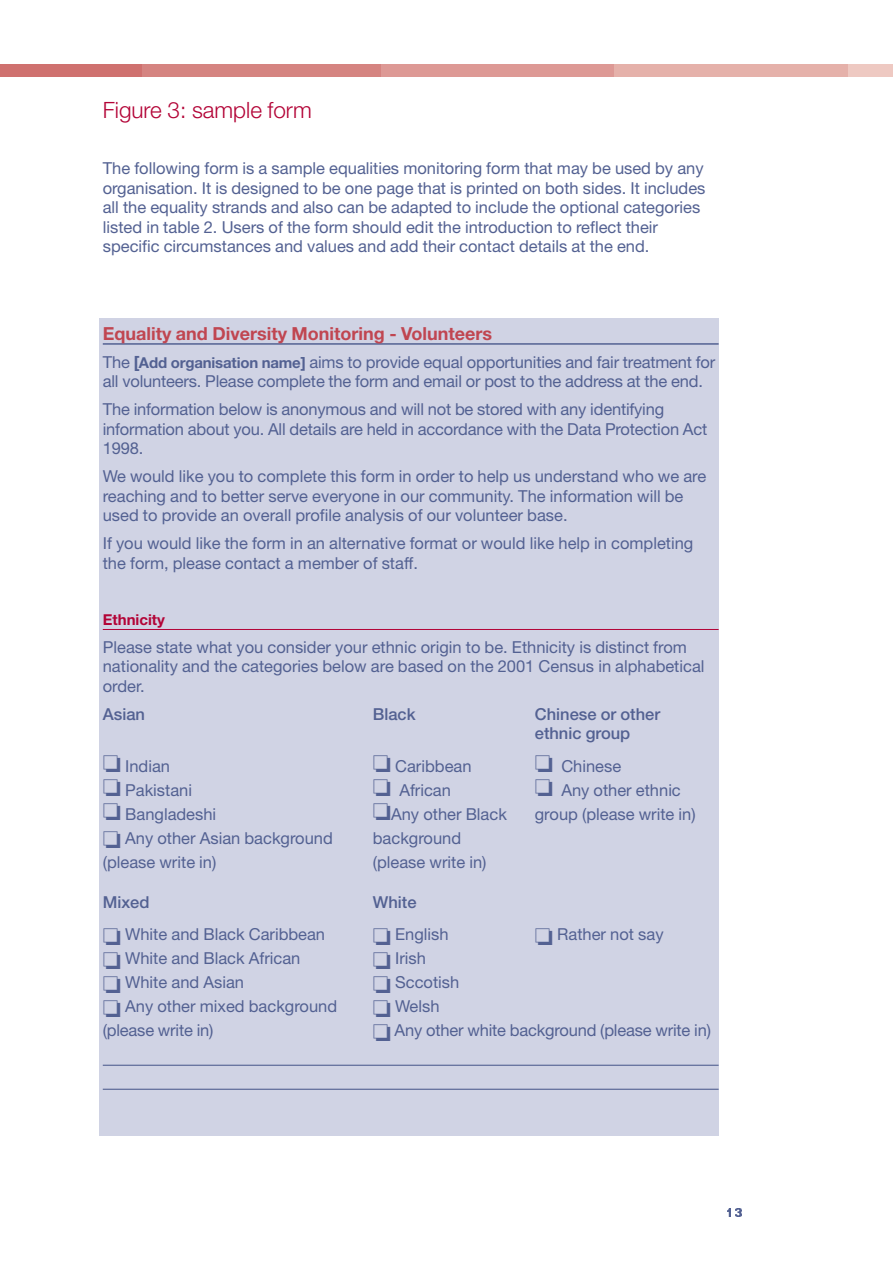
<style>
.page{position:relative;width:893px;height:1263px;background:#fff}
.page>*{position:absolute;margin:0;border:0;box-sizing:border-box;transform-origin:0 0}
.t1{font:300 22.5px "Helvetica Neue";color:#b30437}
.t2{font:700 18px "Helvetica Neue";color:#c04651}
.t3{font:16.5px/19.5px "Helvetica Neue";color:#536192}
.t4{font:500 16.5px/19.5px "Helvetica Neue";color:#536192}
.t5{font:700 15px "Helvetica Neue";color:#b30437}
.s1{font-weight:700}
.s2{font-weight:700;font-size:15px}
</style>
<div class="page">
<div style="left:99px;top:318px;width:620px;height:817px;background:#d0d3e4"></div>
<hr style="left:103px;top:343px;width:616px;height:2px;background:#536192">
<hr style="left:103px;top:629px;width:616px;height:1px;background:#b30437">
<hr style="left:103px;top:1065px;width:616px;height:1px;background:#536192">
<hr style="left:103px;top:1089px;width:616px;height:1px;background:#536192">
<div style="left:844px;top:64px;width:49px;height:13px;background:#eec9c2"></div>
<div style="left:0;top:64px;width:145px;height:13px;background:#cf716f"></div>
<div style="left:142px;top:64px;width:241px;height:13px;background:#d58481"></div>
<div style="left:381px;top:64px;width:234px;height:13px;background:#dd9995"></div>
<div style="left:614px;top:64px;width:234px;height:13px;background:#e5b1aa"></div>
<p class="t1" style="left:103px;top:102px;width:211px">Figure 3: sample form</p>
<p class="t3" style="left:103px;top:160px;width:604px">The following form is a sample equalities monitoring form that may be used by any organisation. It is designed to be one page that is printed on both sides. It includes all the equality strands and also can be adapted to include the optional categories listed in table 2. Users of the form should edit the introduction to reflect their specific circumstances and values and add their contact details at the end.</p>
<p class="t2" style="left:103px;top:327px;width:391px">Equality and Diversity Monitoring - Volunteers</p>
<p class="t3" style="left:103px;top:354px;width:614px">The <span class="s1">[</span><span class="s2">Add organisation name]</span> aims to provide equal opportunities and fair treatment for all volunteers. Please complete the form and email or post to the address at the end.</p>
<p class="t3" style="left:103px;top:401px;width:606px">The information below is anonymous and will not be stored with any identifying information about you. All details are held in accordance with the Data Protection Act<br>1998.</p>
<p class="t3" style="left:103px;top:468px;width:605px">We would like you to complete this form in order to help us understand who we are reaching and to better serve everyone in our community. The information will be used to provide an overall profile analysis of our volunteer base.</p>
<p class="t3" style="left:103px;top:535px;width:592px">If you would like the form in an alternative format or would like help in completing the form, please contact a member of staff.</p>
<p class="t5" style="left:103px;top:614px;width:64px">Ethnicity</p>
<p class="t3" style="left:103px;top:639px;width:603px">Please state what you consider your ethnic origin to be. Ethnicity is distinct from nationality and the categories below are based on the 2001 Census in alphabetical order.</p>
<p class="t4" style="left:103px;top:706px;width:44px">Asian</p>
<p class="t4" style="left:373px;top:706px;width:44px">Black</p>
<p class="t4" style="left:535px;top:706px;width:127px">Chinese or other ethnic group</p>
<p class="t3" style="left:103px;top:758px;width:69px">❏ Indian</p>
<p class="t3" style="left:373px;top:758px;width:100px">❏ Caribbean</p>
<p class="t3" style="left:535px;top:758px;width:88px">❏ Chinese</p>
<p class="t3" style="left:103px;top:782px;width:91px">❏ Pakistani</p>
<p class="t3" style="left:373px;top:782px;width:80px">❏ African</p>
<p class="t3" style="left:535px;top:782px;width:148px">❏ Any other ethnic</p>
<p class="t3" style="left:103px;top:806px;width:115px">❏ Bangladeshi</p>
<p class="t3" style="left:373px;top:806px;width:136px">❏Any other Black</p>
<p class="t3" style="left:535px;top:806px;width:162px">group (please write in)</p>
<p class="t3" style="left:103px;top:830px;width:232px">❏ Any other Asian background</p>
<p class="t3" style="left:373px;top:830px;width:90px">background</p>
<p class="t3" style="left:103px;top:854px;width:115px">(please write in)</p>
<p class="t3" style="left:373px;top:854px;width:115px">(please write in)</p>
<p class="t4" style="left:103px;top:894px;width:48px">Mixed</p>
<p class="t4" style="left:373px;top:894px;width:45px">White</p>
<p class="t3" style="left:103px;top:926px;width:224px">❏ White and Black Caribbean</p>
<p class="t3" style="left:373px;top:926px;width:77px">❏ English</p>
<p class="t3" style="left:535px;top:926px;width:130px">❏ Rather not say</p>
<p class="t3" style="left:103px;top:950px;width:199px">❏ White and Black African</p>
<p class="t3" style="left:373px;top:950px;width:55px">❏ Irish</p>
<p class="t3" style="left:103px;top:974px;width:143px">❏ White and Asian</p>
<p class="t3" style="left:373px;top:974px;width:88px">❏ Sccotish</p>
<p class="t3" style="left:103px;top:998px;width:236px">❏ Any other mixed background</p>
<p class="t3" style="left:373px;top:998px;width:68px">❏ Welsh</p>
<p class="t3" style="left:103px;top:1022px;width:112px">(please write in)</p>
<p class="t3" style="left:373px;top:1022px;width:340px">❏ Any other white background (please write in)</p>
</div>
